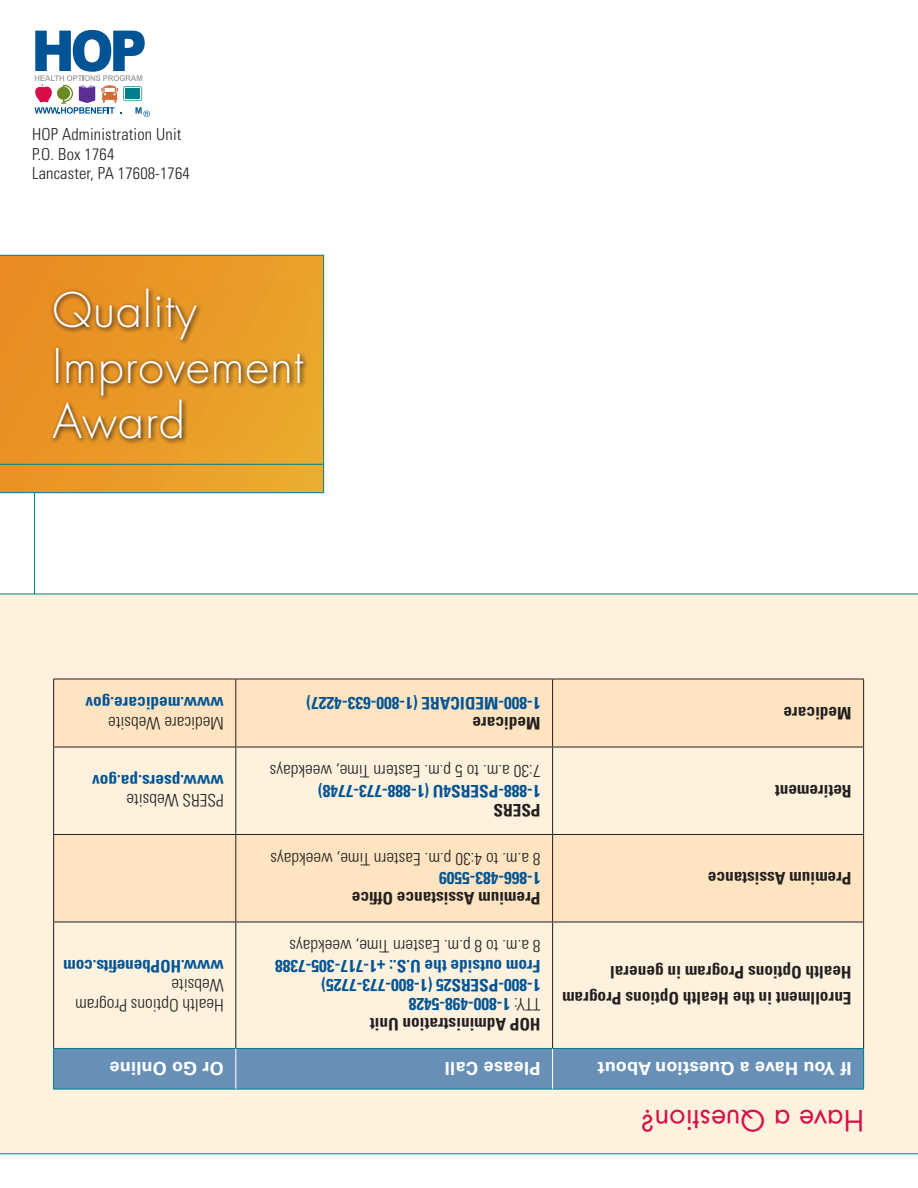
<style>
.page{position:relative;width:918px;height:1188px;background:#fff}
.page>*{position:absolute;margin:0;border:0;box-sizing:border-box;transform-origin:0 0}
.t1{font:300 46.5px/55.5px "Futura Std";letter-spacing:.02em;color:#fff}
.t2{font:28.5px "Futura Std";color:#d60f48}
.t3{font:700 18px "Univers LT Std";letter-spacing:.01em;color:#fff}
.t4{font:700 condensed 17.25px/19.5px "Univers LT Std";color:#005495}
.t5{font:300 condensed 17.25px/19.5px "Univers LT Std";color:#231f20}
.t6{font:700 condensed 17.25px/25.5px "Univers LT Std";color:#231f20}
.t7{font:300 condensed 16.5px/19.5px "Univers LT Std";letter-spacing:.01em;color:#231f20}
.s1{font-weight:300;color:#231f20}
.s2{font-weight:700;color:#005495}
.s3{color:#231f20}
.s4{font-weight:700}
</style>
<div class="page">
<div style="left:0;top:594px;width:918px;height:560px;background:#fef1dd"></div>
<hr style="left:34px;top:255px;width:1px;height:339px;background:#007f8d">
<hr style="left:0;top:1153px;width:918px;height:1px;background:#007f8d">
<hr style="left:0;top:594px;width:918px;height:1px;background:#007f8d">
<div style="left:553px;top:1048px;width:311px;height:41px;background:#6890b6"></div>
<div style="left:236px;top:1048px;width:317px;height:41px;background:#6890b6"></div>
<div style="left:54px;top:1048px;width:182px;height:41px;background:#6890b6"></div>
<div style="left:553px;top:834px;width:311px;height:88px;background:#fee4c0"></div>
<div style="left:236px;top:834px;width:317px;height:88px;background:#fee4c0"></div>
<div style="left:54px;top:834px;width:182px;height:88px;background:#fee4c0"></div>
<div style="left:553px;top:679px;width:311px;height:68px;background:#fee4c0"></div>
<div style="left:236px;top:679px;width:317px;height:68px;background:#fee4c0"></div>
<div style="left:54px;top:679px;width:182px;height:68px;background:#fee4c0"></div>
<hr style="left:863px;top:922px;width:1px;height:126px;background:#231f20">
<hr style="left:552px;top:922px;width:1px;height:126px;background:#231f20">
<hr style="left:235px;top:922px;width:1px;height:126px;background:#231f20">
<hr style="left:53px;top:922px;width:1px;height:126px;background:#231f20">
<hr style="left:553px;top:922px;width:311px;height:1px;background:#231f20">
<hr style="left:863px;top:835px;width:1px;height:87px;background:#231f20">
<hr style="left:236px;top:922px;width:317px;height:1px;background:#231f20">
<hr style="left:552px;top:835px;width:1px;height:87px;background:#231f20">
<hr style="left:53px;top:922px;width:183px;height:1px;background:#231f20">
<hr style="left:235px;top:835px;width:1px;height:87px;background:#231f20">
<hr style="left:53px;top:835px;width:1px;height:87px;background:#231f20">
<hr style="left:553px;top:834px;width:311px;height:1px;background:#231f20">
<hr style="left:863px;top:747px;width:1px;height:87px;background:#231f20">
<hr style="left:236px;top:834px;width:317px;height:1px;background:#231f20">
<hr style="left:552px;top:747px;width:1px;height:87px;background:#231f20">
<hr style="left:53px;top:834px;width:183px;height:1px;background:#231f20">
<hr style="left:235px;top:747px;width:1px;height:87px;background:#231f20">
<hr style="left:53px;top:747px;width:1px;height:87px;background:#231f20">
<hr style="left:553px;top:747px;width:311px;height:1px;background:#231f20">
<hr style="left:863px;top:679px;width:1px;height:68px;background:#231f20">
<hr style="left:236px;top:747px;width:317px;height:1px;background:#231f20">
<hr style="left:552px;top:679px;width:1px;height:68px;background:#231f20">
<hr style="left:53px;top:747px;width:183px;height:1px;background:#231f20">
<hr style="left:235px;top:679px;width:1px;height:68px;background:#231f20">
<hr style="left:53px;top:679px;width:1px;height:68px;background:#231f20">
<hr style="left:553px;top:679px;width:311px;height:1px;background:#231f20">
<hr style="left:236px;top:679px;width:317px;height:1px;background:#231f20">
<hr style="left:53px;top:679px;width:183px;height:1px;background:#231f20">
<hr style="left:553px;top:1089px;width:311px;height:1px;background:#007f8d">
<hr style="left:863px;top:1049px;width:1px;height:40px;background:#007f8d">
<hr style="left:236px;top:1089px;width:317px;height:1px;background:#007f8d">
<hr style="left:53px;top:1089px;width:183px;height:1px;background:#007f8d">
<hr style="left:53px;top:1049px;width:1px;height:40px;background:#007f8d">
<hr style="left:553px;top:1048px;width:311px;height:1px;background:#007f8d">
<hr style="left:236px;top:1048px;width:317px;height:1px;background:#007f8d">
<hr style="left:53px;top:1048px;width:183px;height:1px;background:#007f8d">
<hr style="left:552px;top:1049px;width:1px;height:40px;background:#fff">
<hr style="left:235px;top:1049px;width:1px;height:40px;background:#fff">
<svg style="left:34px;top:30px;width:116px;height:87px"></svg>
<svg style="left:0;top:255px;width:324px;height:238px"></svg>
<hr style="left:0;top:464px;width:324px;height:1px;background:#007f8d">
<svg style="left:49px;top:286px;width:261px;height:159px;fill:#e99727"></svg>
<p class="t7" style="left:32px;top:125px;width:151px">HOP Administration Unit</p>
<p class="t7" style="left:32px;top:144px;width:159px">P.O. Box 1764<br>Lancaster, PA 17608-1764</p>
<p class="t1" style="left:52px;top:284px;width:252px">Quality<br>Improvement<br>Award</p>
<p class="t4" style="left:224px;top:733px;width:140px;rotate:-180deg"><span class="s1">Medicare Website </span>www.medicare.gov</p>
<p class="t4" style="left:224px;top:810px;width:133px;rotate:-180deg"><span class="s1">PSERS Website </span>www.psers.pa.gov</p>
<p class="t5" style="left:224px;top:1014px;width:162px;rotate:-180deg">Health Options Program<br>Website <span class="s2">www.HOPbenefts.com</span></p>
<p class="t4" style="left:541px;top:733px;width:236px;rotate:-180deg"><span class="s3">Medicare<br></span>1-800-MEDICARE (1-800-633-4227)</p>
<p class="t5" style="left:541px;top:820px;width:272px;rotate:-180deg"><span class="s4">PSERS<br></span><span class="s2">1-888-PSERS4U (1-888-773-7748)<br></span>7:30 a.m. to 5 p.m. Eastern Time, weekdays</p>
<p class="t5" style="left:541px;top:907px;width:272px;rotate:-180deg"><span class="s4">Premium Assistance Offce<br></span><span class="s2">1-866-483-5509<br></span>8 a.m. to 4:30 p.m. Eastern Time, weekdays</p>
<p class="t4" style="left:541px;top:1034px;width:267px;rotate:-180deg"><span class="s3">HOP Administration Unit<br></span><span class="s1">TTY:</span> 1-800-498-5428<br>1-800-PSERS25 (1-800-773-7725)<br>From outside the U.S.: +1-717-305-7388<br><span class="s1">8 a.m. to 8 p.m. Eastern Time, weekdays</span></p>
<p class="t6" style="left:852px;top:726px;width:70px;rotate:-180deg">Medicare</p>
<p class="t6" style="left:852px;top:804px;width:78px;rotate:-180deg">Retirement</p>
<p class="t6" style="left:852px;top:891px;width:145px;rotate:-180deg">Premium Assistance</p>
<p class="t6" style="left:852px;top:1011px;width:291px;rotate:-180deg">Enrollment in the Health Options Program<br>Health Options Program in general</p>
<p class="t3" style="left:224px;top:1079px;width:116px;rotate:-180deg">Or Go Online</p>
<p class="t3" style="left:541px;top:1079px;width:97px;rotate:-180deg">Please Call</p>
<p class="t3" style="left:852px;top:1079px;width:256px;rotate:-180deg">If You Have a Question About</p>
<p class="t2" style="left:864px;top:1139px;width:225px;rotate:-180deg">Have a Question?</p>
</div>
